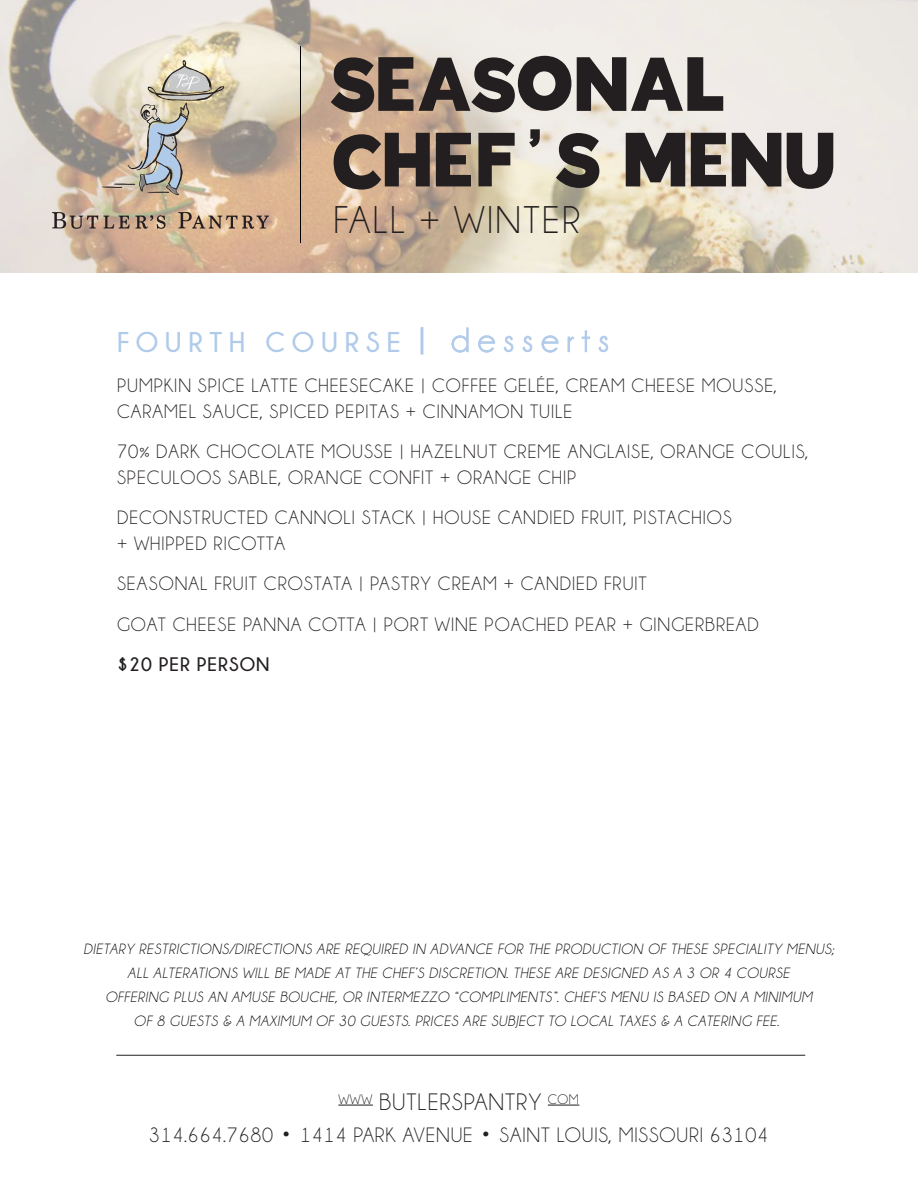
<style>
.page{position:relative;width:918px;height:1188px;background:#fff}
.page>*{position:absolute;margin:0;border:0;box-sizing:border-box;transform-origin:0 0}
.t1{font:63px/75.6px "Indigo";letter-spacing:.06em;color:#231f20}
.t2{font:39px "Champagne&Limousines";letter-spacing:.06em;color:#231f20}
.t3{font:700 28.5px "Champagne&Limousines";letter-spacing:.235em;color:#b0cbea}
.t4{font:24px "Champagne&Limousines";letter-spacing:.04em;color:#231f20}
.t5{font:21px "Champagne&Limousines";letter-spacing:.04em;color:#231f20}
.t6{font:19.5px/25.5px "Champagne&Limousines";letter-spacing:.05em;color:#231f20}
.t7{font:700 19.5px "Champagne&Limousines";letter-spacing:.05em;color:#231f20}
.t8{font:italic 15px/24px "Champagne&Limousines";letter-spacing:.04em;color:#000;text-align:center}
.s1{font-weight:400;font-size:34.5px}
.s2{font-size:37.5px}
</style>
<div class="page">
<img style="left:0;top:0;width:918px;height:273px">
<svg style="left:102px;top:59px;width:122px;height:136px;background:#c5bba9"></svg>
<svg style="left:52px;top:212px;width:114px;height:17px;background:#a4917f"></svg>
<svg style="left:178px;top:212px;width:91px;height:17px;background:#b1947a"></svg>
<hr style="left:300px;top:46px;width:1px;height:197px;background:#000">
<hr style="left:338px;top:1105px;width:35px;height:1px;background:#231f20">
<hr style="left:548px;top:1105px;width:31px;height:1px;background:#231f20">
<div style="left:421px;top:327px;width:2px;height:28px;border:2px solid #b0caea"></div>
<svg style="left:451px;top:327px;width:18px;height:26px"></svg>
<svg style="left:478px;top:335px;width:17px;height:18px"></svg>
<svg style="left:504px;top:335px;width:10px;height:17px"></svg>
<svg style="left:522px;top:335px;width:11px;height:17px"></svg>
<svg style="left:541px;top:335px;width:18px;height:18px"></svg>
<svg style="left:567px;top:336px;width:8px;height:16px"></svg>
<svg style="left:582px;top:330px;width:8px;height:22px"></svg>
<svg style="left:598px;top:335px;width:11px;height:17px"></svg>
<hr style="left:116px;top:1055px;width:689px;height:1px;background:#231f20">
<h1 class="t1" style="left:334px;top:49px;width:502px">SEASONAL<br>CHEF’S MENU</h1>
<h2 class="t2" style="left:334px;top:201px;width:248px">FALL + WINTER</h2>
<h3 class="t3" style="left:117px;top:326px;width:493px">FOURTH COURSE <span class="s1">| desserts</span></h3>
<p class="t6" style="left:117px;top:373px;width:662px">PUMPKIN SPICE LATTE CHEESECAKE | COFFEE GELÉE, CREAM CHEESE MOUSSE,<br>CARAMEL SAUCE, SPICED PEPITAS + CINNAMON TUILE</p>
<p class="t6" style="left:117px;top:439px;width:693px">70% DARK CHOCOLATE MOUSSE | HAZELNUT CREME ANGLAISE, ORANGE COULIS,<br>SPECULOOS SABLE, ORANGE CONFIT + ORANGE CHIP</p>
<p class="t6" style="left:117px;top:505px;width:616px">DECONSTRUCTED CANNOLI STACK | HOUSE CANDIED FRUIT, PISTACHIOS + WHIPPED RICOTTA</p>
<p class="t6" style="left:117px;top:564px;width:643px;line-height:40.5px">SEASONAL FRUIT CROSTATA | PASTRY CREAM + CANDIED FRUIT<br>GOAT CHEESE PANNA COTTA | PORT WINE POACHED PEAR + GINGERBREAD</p>
<p class="t7" style="left:117px;top:654px;width:154px">$20 PER PERSON</p>
<p class="t8" style="left:83px;top:937px;width:752px">DIETARY RESTRICTIONS/DIRECTIONS ARE REQUIRED IN ADVANCE FOR THE PRODUCTION OF THESE SPECIALITY MENUS; ALL ALTERATIONS WILL BE MADE AT THE CHEF’S DISCRETION. THESE ARE DESIGNED AS A 3 OR 4 COURSE<br>OFFERING PLUS AN AMUSE BOUCHE, OR INTERMEZZO “COMPLIMENTS”. CHEF’S MENU IS BASED ON A MINIMUM<br>OF 8 GUESTS &amp; A MAXIMUM OF 30 GUESTS. PRICES ARE SUBJECT TO LOCAL TAXES &amp; A CATERING FEE.</p>
<p class="t4" style="left:338px;top:1090px;width:242px"><sup>WWW</sup> BUTLERSPANTRY <sup>COM</sup></p>
<p class="t5" style="left:149px;top:1124px;width:621px">314.664.7680 <span class="s2">•</span> 1414 PARK AVENUE <span class="s2">•</span> SAINT LOUIS, MISSOURI 63104</p>
</div>
